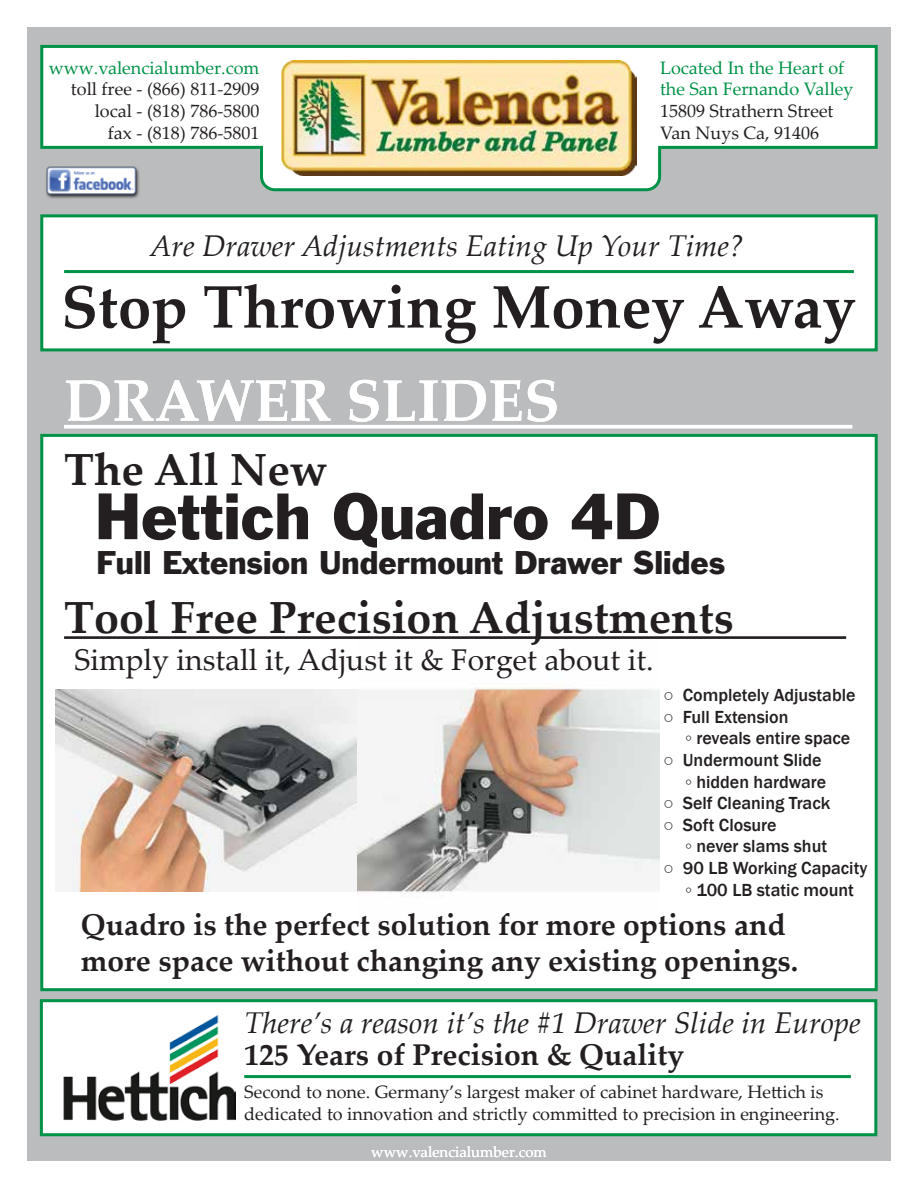
<style>
.page{position:relative;width:918px;height:1188px;background:#fff}
.page>*{position:absolute;margin:0;border:0;box-sizing:border-box;transform-origin:0 0}
.t1{font:700 60px "Palatino Linotype";color:#231f20}
.t2{font:60px "Franklin Gothic";color:#231f20}
.t3{font:700 58.5px "Palatino Linotype";color:#fff}
.t4{font:700 45px "Palatino Linotype";color:#231f20}
.t5{font:700 30px/36px "Palatino Linotype";color:#231f20}
.t6{font:italic 30px "Palatino Linotype";color:#231f20}
.t7{font:30px "Palatino Linotype";color:#231f20}
.t8{font:30px "Franklin Gothic";color:#231f20}
.t9{font:18px/21.6px "Palatino Linotype";color:#231f20}
.t10{font:500 18px/21.6px "Franklin Gothic";color:#231f20}
.t11{font:18px/21.6px "Palatino Linotype";color:#009247}
.t12{font:15px "Palatino Linotype";color:#fff}
</style>
<div class="page">
<div style="left:28px;top:28px;width:862px;height:1132px;background:#babcbe"></div>
<svg style="left:40px;top:44px;width:838px;height:148px"></svg>
<div style="left:40px;top:214px;width:838px;height:137px;background:#fff;border:3px solid #009247"></div>
<div style="left:40px;top:434px;width:838px;height:557px;background:#fff;border:3px solid #009247"></div>
<div style="left:40px;top:999px;width:837px;height:137px;background:#fff;border:3px solid #009247"></div>
<hr style="left:244px;top:1075px;width:607px;height:3px;background:#009247">
<hr style="left:64px;top:270px;width:790px;height:3px;background:#009247">
<img style="left:282px;top:61px;width:354px;height:114px">
<img style="left:64px;top:1015px;width:171px;height:106px">
<img style="left:55px;top:689px;width:303px;height:202px">
<img style="left:358px;top:687px;width:302px;height:211px">
<img style="left:42px;top:162px;width:99px;height:37px">
<hr style="left:64px;top:636px;width:782px;height:3px;background:#231f20">
<hr style="left:64px;top:425px;width:788px;height:3px;background:#fff">
<p class="t11" style="left:49px;top:56px;width:212px">www.valencialumber.com</p>
<p class="t9" style="left:71px;top:78px;width:190px;text-align:right">toll free - (866) 811-2909 local - (818) 786-5800 fax - (818) 786-5801</p>
<p class="t11" style="left:660px;top:56px;width:195px">Located In the Heart of the San Fernando Valley</p>
<p class="t9" style="left:660px;top:99px;width:175px">15809 Strathern Street<br>Van Nuys Ca, 91406</p>
<h3 class="t6" style="left:150px;top:224px;width:596px">Are Drawer Adjustments Eating Up Your Time?</h3>
<h1 class="t1" style="left:61px;top:265px;width:796px">Stop Throwing Money Away</h1>
<h2 class="t3" style="left:64px;top:359px;width:497px">DRAWER SLIDES</h2>
<h3 class="t4" style="left:64px;top:437px;width:265px">The All New</h3>
<h1 class="t2" style="left:95px;top:477px;width:567px">Hettich Quadro 4D</h1>
<h3 class="t8" style="left:96px;top:543px;width:630px">Full Extension Undermount Drawer Slides</h3>
<h3 class="t4" style="left:64px;top:586px;width:671px">Tool Free Precision Adjustments</h3>
<h3 class="t7" style="left:75px;top:638px;width:581px">Simply install it, Adjust it &amp; Forget about it.</h3>
<p class="t10" style="left:663px;top:685px;width:194px">○ Completely Adjustable</p>
<p class="t10" style="left:686px;top:706px;width:166px;text-indent:-22px">○ Full Extension<br>◦ reveals entire space</p>
<p class="t10" style="left:663px;top:749px;width:165px;text-align:right">○ Undermount Slide ◦ hidden hardware</p>
<p class="t10" style="left:663px;top:793px;width:169px">○ Self Cleaning Track</p>
<p class="t10" style="left:686px;top:814px;width:143px;text-indent:-22px">○ Soft Closure<br>◦ never slams shut</p>
<p class="t10" style="left:663px;top:857px;width:206px;text-align:center">○ 90 LB Working Capacity ◦ 100 LB static mount</p>
<h3 class="t5" style="left:81px;top:906px;width:719px">Quadro is the perfect solution for more options and more space without changing any existing openings.</h3>
<h3 class="t6" style="left:244px;top:1001px;width:618px">There’s a reason it’s the #1 Drawer Slide in Europe</h3>
<h3 class="t5" style="left:244px;top:1036px;width:441px">125 Years of Precision &amp; Quality</h3>
<p class="t9" style="left:244px;top:1080px;width:597px">Second to none. Germany’s largest maker of cabinet hardware, Hettich is dedicated to innovation and strictly committed to precision in engineering.</p>
<p class="t12" style="left:371px;top:1141px;width:177px">www.valencialumber.com</p>
</div>
